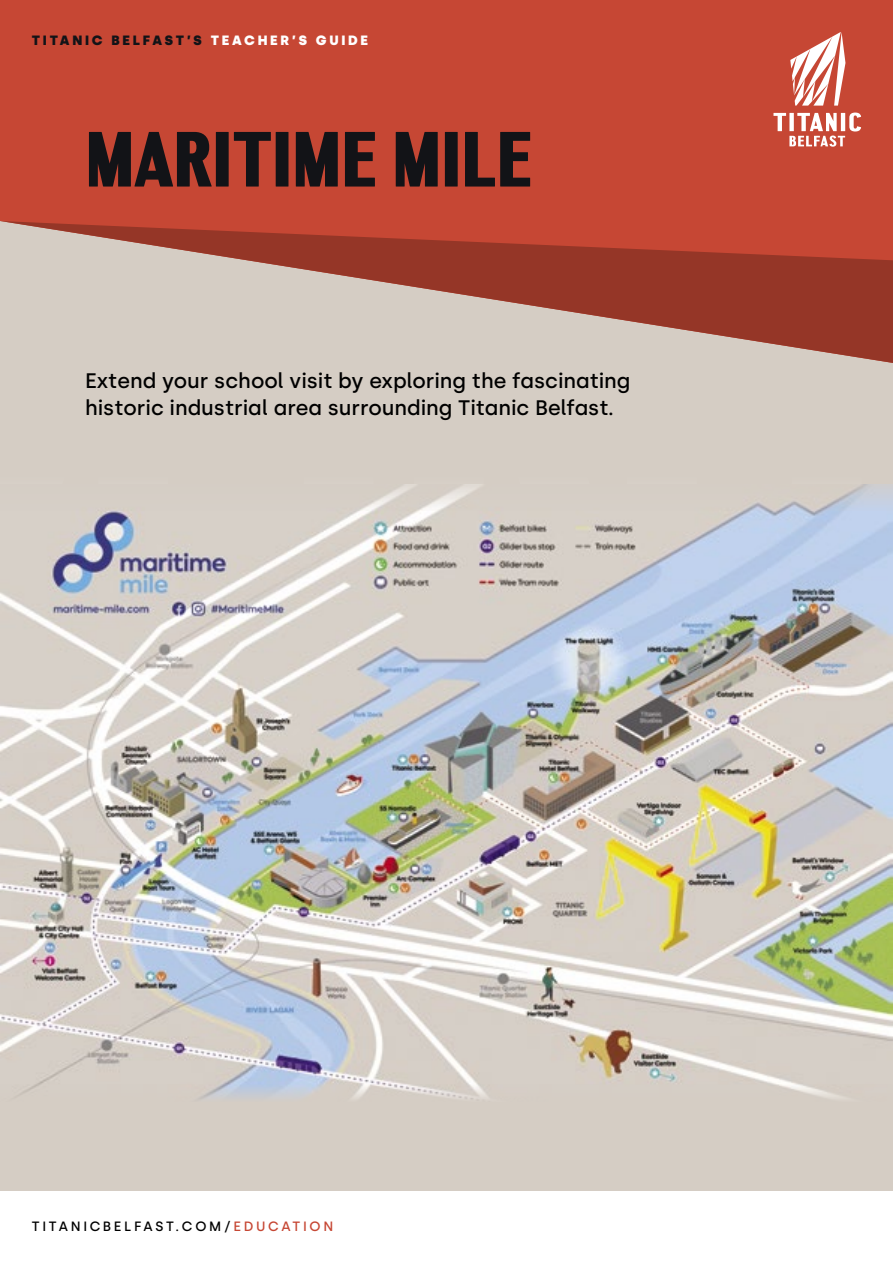
<style>
.page{position:relative;width:893px;height:1263px;background:#fff}
.page>*{position:absolute;margin:0;border:0;box-sizing:border-box;transform-origin:0 0}
.t1{font:700 78px "Central Avenue";letter-spacing:-.005em;color:#121317}
.t2{font:500 21px/27px "Silka";color:#000}
.t3{font:900 13.5px "Silka";letter-spacing:.2em;color:#121317}
.t4{font:500 13.5px "Silka";letter-spacing:.2em;color:#000}
.s1{color:#fff}
.s2{color:#c64734}
</style>
<div class="page">
<img style="left:0;top:510px;width:893px;height:574px">
<div style="left:0;top:204px;width:893px;height:306px;background:#d5cdc4"></div>
<div style="left:0;top:1084px;width:893px;height:107px;background:#d5cdc4"></div>
<div style="left:0;top:0;width:893px;height:221px;background:#c64734"></div>
<svg style="left:0;top:221px;width:893px;height:142px"></svg>
<svg style="left:790px;top:32px;width:55px;height:74px"></svg>
<svg style="left:773px;top:113px;width:88px;height:34px"></svg>
<p class="t3" style="left:32px;top:32px;width:338px">TITANIC BELFAST’S <span class="s1">TEACHER’S GUIDE</span></p>
<h1 class="t1" style="left:85px;top:114px;width:449px">MARITIME MILE</h1>
<p class="t2" style="left:85px;top:367px;width:547px">Extend your school visit by exploring the fascinating historic industrial area surrounding Titanic Belfast.</p>
<p class="t4" style="left:32px;top:1218px;width:303px">TITANICBELFAST.COM/<span class="s2">EDUCATION</span></p>
</div>
